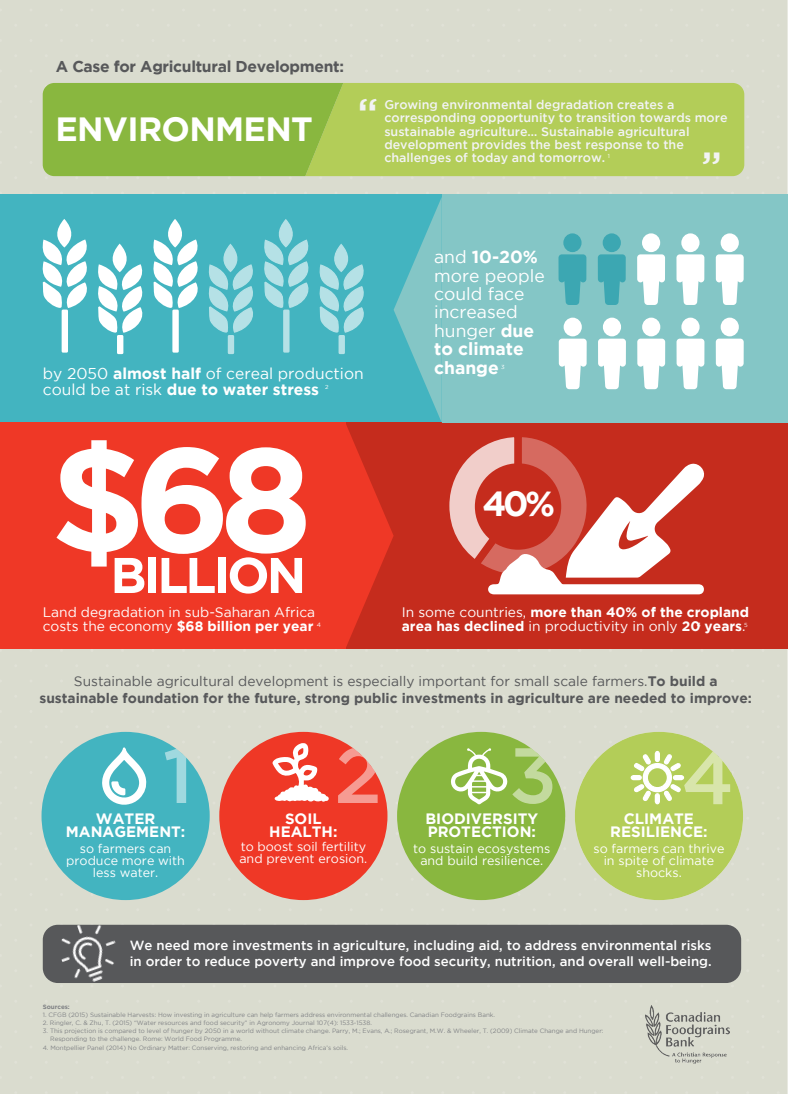
<style>
.page{position:relative;width:788px;height:1094px;background:#fff}
.page>*{position:absolute;margin:0;border:0;box-sizing:border-box;transform-origin:0 0}
.t1{font:700 147.5px "Gotham";color:#fff}
.t2{font:700 50px "Gotham";letter-spacing:-.06em;color:#fff}
.t3{font:500 41.38px "Gotham";color:#f2f3f4}
.t4{font:700 34.88px "Gotham";color:#fff}
.t5{font:700 33.5px "Gotham";letter-spacing:-.02em;color:#fff}
.t6{font:17.5px/18.5px "Gotham";color:#fff}
.t7{font:15.62px/16px "Gotham";color:#fff}
.t8{font:700 15.62px "Gotham";letter-spacing:-.02em;color:#57585a}
.t9{font:700 15px/12.9px "Gotham";color:#fff;text-align:center}
.t10{font:700 13.75px/16.5px "Gotham";color:#57585a;text-align:center}
.t11{font:700 13.75px/14.5px "Gotham";color:#fff}
.t12{font:13.75px/14.5px "Gotham";color:#fff}
.t13{font:500 13.25px/16.5px "Gotham";color:#fff}
.t14{font:500 12.5px/13.2px "Gotham";color:#f2f3f4}
.t15{font:12.5px/11.6px "Gotham";color:#fff;text-align:center}
.t16{font:6.25px/8.1px "Gotham";color:#808285}
.t17{font:700 6.25px "Gotham";color:#808285}
.t18{font:6.25px "Gotham";color:#fff}
.t19{font:5.88px "Gotham";color:#fff}
.s1{font-weight:700}
.s2{font-weight:400}
</style>
<div class="page">
<div style="left:0;top:0;width:788px;height:1093px;background:#dadccf"></div>
<div style="left:0;top:194px;width:522px;height:228px;background:#43b4c0"></div>
<div style="left:266px;top:422px;width:521px;height:226px;background:#c52c1d"></div>
<div style="left:574px;top:731px;width:169px;height:168px;background:#b3cd58;border-radius:50%"></div>
<div style="left:441px;top:194px;width:346px;height:229px;background:#84c6c6"></div>
<div style="left:0;top:422px;width:345px;height:226px;background:#ef3826"></div>
<div style="left:43px;top:924px;width:698px;height:58px;background:#57585a;border-radius:15px"></div>
<img style="left:52px;top:915px;width:73px;height:74px">
<div style="left:41px;top:731px;width:169px;height:168px;background:#43b4c0;border-radius:50%"></div>
<svg style="left:165px;top:748px;width:21px;height:54px"></svg>
<div style="left:219px;top:731px;width:168px;height:168px;background:#ef3826;border-radius:50%"></div>
<svg style="left:338px;top:747px;width:39px;height:55px"></svg>
<div style="left:397px;top:731px;width:168px;height:168px;background:#89b73f;border-radius:50%"></div>
<img style="left:645px;top:1005px;width:84px;height:58px">
<div style="left:343px;top:83px;width:401px;height:93px;background:#b3cd58"></div>
<div style="left:43px;top:83px;width:300px;height:93px;background:#89b73f"></div>
<svg style="left:715px;top:338px;width:28px;height:51px"></svg>
<div style="left:720px;top:317px;width:18px;height:19px;background:#fff;border-radius:50%"></div>
<svg style="left:715px;top:254px;width:28px;height:51px"></svg>
<div style="left:720px;top:233px;width:18px;height:19px;background:#fff;border-radius:50%"></div>
<div style="left:62px;top:309px;width:6px;height:43px;background:#fff"></div>
<div style="left:117px;top:335px;width:6px;height:19px;background:#fff"></div>
<svg style="left:42px;top:219px;width:156px;height:114px"></svg>
<svg style="left:172px;top:309px;width:7px;height:43px"></svg>
<svg style="left:209px;top:243px;width:44px;height:90px"></svg>
<div style="left:228px;top:335px;width:6px;height:19px;background:#b5e1e6"></div>
<svg style="left:264px;top:219px;width:44px;height:89px"></svg>
<svg style="left:283px;top:309px;width:6px;height:43px"></svg>
<svg style="left:102px;top:747px;width:45px;height:58px"></svg>
<svg style="left:272px;top:743px;width:57px;height:59px"></svg>
<svg style="left:630px;top:749px;width:100px;height:56px"></svg>
<svg style="left:451px;top:747px;width:101px;height:57px"></svg>
<svg style="left:319px;top:197px;width:386px;height:451px"></svg>
<h3 class="t8" style="left:56px;top:57px;width:290px">A Case for Agricultural Development:</h3>
<h3 class="t5" style="left:55px;top:110px;width:324px">ENVIRONMENT <sup>“</sup></h3>
<p class="t14" style="left:384px;top:98px;width:344px">Growing environmental degradation creates a corresponding opportunity to transition towards more sustainable agriculture… Sustainable agricultural development provides the best response to the challenges of today and tomorrow.</p>
<h3 class="t3" style="left:722px;top:173px;width:22px;rotate:-180deg">“</h3>
<p class="t19" style="left:607px;top:153px;width:4px">1</p>
<h3 class="t7" style="left:43px;top:365px;width:322px">by 2050 <span class="s1">almost half</span> of cereal production could be at risk <span class="s1">due to water stress</span></h3>
<p class="t19" style="left:325px;top:384px;width:5px">2</p>
<h1 class="t1" style="left:50px;top:414px;width:264px">$68</h1>
<h2 class="t2" style="left:110px;top:546px;width:197px">BILLION</h2>
<h3 class="t6" style="left:434px;top:247px;width:112px">and <span class="s1">10-20% </span>more people could face increased hunger <span class="s1">due to climate change</span></h3>
<p class="t19" style="left:501px;top:363px;width:5px">3</p>
<h3 class="t4" style="left:482px;top:483px;width:74px">40%</h3>
<h3 class="t12" style="left:43px;top:604px;width:280px">Land degradation in sub-Saharan Africa costs the economy <span class="s1">$68 billion per year</span> <sup>4</sup></h3>
<h3 class="t11" style="left:402px;top:604px;width:349px"><span class="s2">In some countries,</span> more than 40% of the cropland area has declined <span class="s2">in productivity in only</span> 20 years<span class="s2">.</span></h3>
<p class="t18" style="left:697px;top:621px;width:6px">4</p>
<p class="t19" style="left:744px;top:621px;width:5px">5</p>
<h3 class="t10" style="left:39px;top:672px;width:714px"><span class="s2">Sustainable agricultural development is especially important for small scale farmers.</span>To build a sustainable foundation for the future, strong public investments in agriculture are needed to improve:</h3>
<h3 class="t9" style="left:66px;top:811px;width:121px">WATER<br>MANAGEMENT:</h3>
<h3 class="t15" style="left:66px;top:842px;width:120px">so farmers can produce more with less water.</h3>
<h3 class="t9" style="left:269px;top:811px;width:70px">SOIL<br>HEALTH:</h3>
<h3 class="t15" style="left:239px;top:840px;width:129px;text-align:left">to boost soil fertility and prevent erosion.</h3>
<h3 class="t9" style="left:425px;top:811px;width:114px;text-align:left">BIODIVERSITY<br>PROTECTION:</h3>
<h3 class="t15" style="left:413px;top:842px;width:139px">to sustain ecosystems and build resilience.</h3>
<h3 class="t9" style="left:610px;top:811px;width:99px">CLIMATE<br>RESILIENCE:</h3>
<h3 class="t15" style="left:593px;top:842px;width:132px">so farmers can thrive in spite of climate shocks.</h3>
<h3 class="t13" style="left:130px;top:936px;width:583px">We need more investments in agriculture, including aid, to address environmental risks in order to reduce poverty and improve food security, nutrition, and overall well-being.</h3>
<p class="t17" style="left:43px;top:1002px;width:29px">Sources:</p>
<p class="t16" style="left:43px;top:1010px;width:453px">1. CFGB (2015) Sustainable Harvests: How investing in agriculture can help farmers address environmental challenges. Canadian Foodgrains Bank.</p>
<p class="t16" style="left:43px;top:1018px;width:330px">2. Ringler, C. &amp; Zhu, T. (2015) “Water resources and food security” in Agronomy Journal 107(4): 1533-1538.</p>
<p class="t16" style="left:50px;top:1026px;width:554px;text-indent:-8px">3. This projection is compared to level of hunger by 2050 in a world without climate change. Parry, M.; Evans, A.; Rosegrant, M.W. &amp; Wheeler, T. (2009) Climate Change and Hunger:<br>Responding to the challenge. Rome: World Food Programme.</p>
<p class="t16" style="left:43px;top:1042px;width:307px">4. Montpellier Panel (2014) No Ordinary Matter: Conserving, restoring and enhancing Africa’s soils.</p>
</div>
